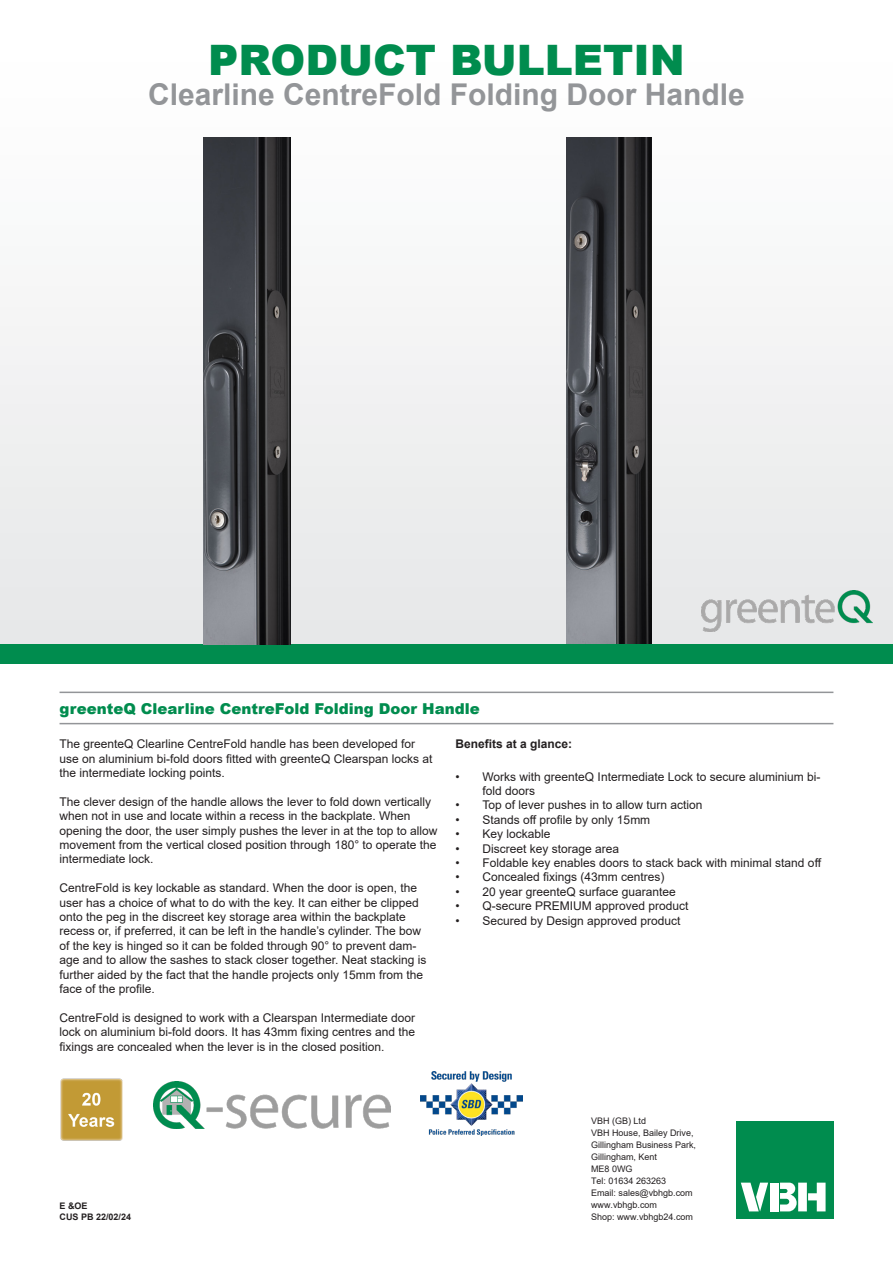
<style>
.page{position:relative;width:893px;height:1263px;background:#fff}
.page>*{position:absolute;margin:0;border:0;box-sizing:border-box;transform-origin:0 0}
._1_1{font:900 42px "Arial";color:#008c4e}
._1_1-2{font:700 30px "Arial";color:#939598}
._3{font:900 15px "Arial";color:#008c4e}
.t1{font:12px/14.4px "Arial";color:#231f20}
.PB_Body___Bullets{font:700 12px "Arial";color:#231f20}
.Address_VBH{font:9px "Arial";color:#231f20}
.Date_or_Note{font:700 9px "Arial";color:#231f20}
</style>
<div class="page">
<img style="left:0;top:137px;width:893px;height:507px">
<div style="left:0;top:644px;width:893px;height:19px;background:#008c4e"></div>
<div style="left:736px;top:1121px;width:97px;height:98px;background:#008c4e"></div>
<svg style="left:780px;top:1182px;width:17px;height:29px"></svg>
<svg style="left:741px;top:1182px;width:27px;height:29px"></svg>
<div style="left:770px;top:1182px;width:8px;height:29px;background:#fff"></div>
<div style="left:798px;top:1182px;width:9px;height:29px;background:#fff"></div>
<svg style="left:808px;top:1182px;width:18px;height:29px"></svg>
<hr style="left:60px;top:692px;width:773px;height:1px;background:#939598">
<hr style="left:60px;top:723px;width:773px;height:1px;background:#939598">
<img style="left:203px;top:138px;width:87px;height:506px">
<img style="left:567px;top:138px;width:85px;height:506px">
<img style="left:702px;top:591px;width:171px;height:40px">
<img style="left:60px;top:1079px;width:62px;height:62px">
<img style="left:420px;top:1071px;width:103px;height:64px">
<img style="left:153px;top:1081px;width:238px;height:47px">
<p class="_1_1" style="left:208px;top:29px;width:478px">PRODUCT BULLETIN</p>
<p class="_1_1-2" style="left:148px;top:73px;width:598px">Clearline CentreFold Folding Door Handle</p>
<p class="_3" style="left:60px;top:698px;width:422px">greenteQ Clearline CentreFold Folding Door Handle</p>
<p class="t1" style="left:60px;top:737px;width:374px">The greenteQ Clearline CentreFold handle has been developed for use on aluminium bi-fold doors fitted with greenteQ Clearspan locks at the intermediate locking points.</p>
<p class="t1" style="left:60px;top:794px;width:379px">The clever design of the handle allows the lever to fold down vertically when not in use and locate within a recess in the backplate. When opening the door, the user simply pushes the lever in at the top to allow movement from the vertical closed position through 180° to operate the intermediate lock.</p>
<p class="t1" style="left:60px;top:881px;width:368px">CentreFold is key lockable as standard. When the door is open, the user has a choice of what to do with the key. It can either be clipped onto the peg in the discreet key storage area within the backplate recess or, if preferred, it can be left in the handle’s cylinder. The bow of the key is hinged so it can be folded through 90° to prevent dam&shy;age and to allow the sashes to stack closer together. Neat stacking is further aided by the fact that the handle projects only 15mm from the face of the profile.</p>
<p class="t1" style="left:60px;top:1010px;width:357px;text-align:justify">CentreFold is designed to work with a Clearspan Intermediate door lock on aluminium bi-fold doors. It has 43mm fixing centres and the fixings are concealed when the lever is in the closed position.</p>
<p class="PB_Body___Bullets" style="left:455px;top:735px;width:118px">Benefits at a glance:</p>
<p class="t1" style="left:482px;top:769px;width:339px;text-indent:-27px">• Works with greenteQ Intermediate Lock to secure aluminium bi&shy;fold doors</p>
<p class="t1" style="left:455px;top:798px;width:249px">• Top of lever pushes in to allow turn action</p>
<p class="t1" style="left:455px;top:812px;width:196px">• Stands off profile by only 15mm</p>
<p class="t1" style="left:455px;top:827px;width:97px">• Key lockable</p>
<p class="t1" style="left:455px;top:841px;width:165px">• Discreet key storage area</p>
<p class="t1" style="left:455px;top:855px;width:367px">• Foldable key enables doors to stack back with minimal stand off</p>
<p class="t1" style="left:455px;top:870px;width:211px">• Concealed fixings (43mm centres)</p>
<p class="t1" style="left:455px;top:884px;width:222px">• 20 year greenteQ surface guarantee</p>
<p class="t1" style="left:455px;top:899px;width:235px">• Q-secure PREMIUM approved product</p>
<p class="t1" style="left:455px;top:913px;width:227px">• Secured by Design approved product</p>
<p class="Date_or_Note" style="left:60px;top:1200px;width:30px">E &amp;OE</p>
<p class="Date_or_Note" style="left:60px;top:1211px;width:73px">CUS PB 22/02/24</p>
<p class="Address_VBH" style="left:591px;top:1115px;width:57px">VBH (GB) Ltd</p>
<p class="Address_VBH" style="left:591px;top:1127px;width:104px">VBH House, Bailey Drive,</p>
<p class="Address_VBH" style="left:591px;top:1139px;width:107px">Gillingham Business Park,</p>
<p class="Address_VBH" style="left:591px;top:1151px;width:68px">Gillingham, Kent</p>
<p class="Address_VBH" style="left:591px;top:1163px;width:43px">ME8 0WG</p>
<p class="Address_VBH" style="left:591px;top:1175px;width:77px">Tel: 01634 263263</p>
<p class="Address_VBH" style="left:591px;top:1187px;width:103px">Email: sales@vbhgb.com</p>
<p class="Address_VBH" style="left:591px;top:1199px;width:68px">www.vbhgb.com</p>
<p class="Address_VBH" style="left:591px;top:1211px;width:104px">Shop: www.vbhgb24.com</p>
</div>
